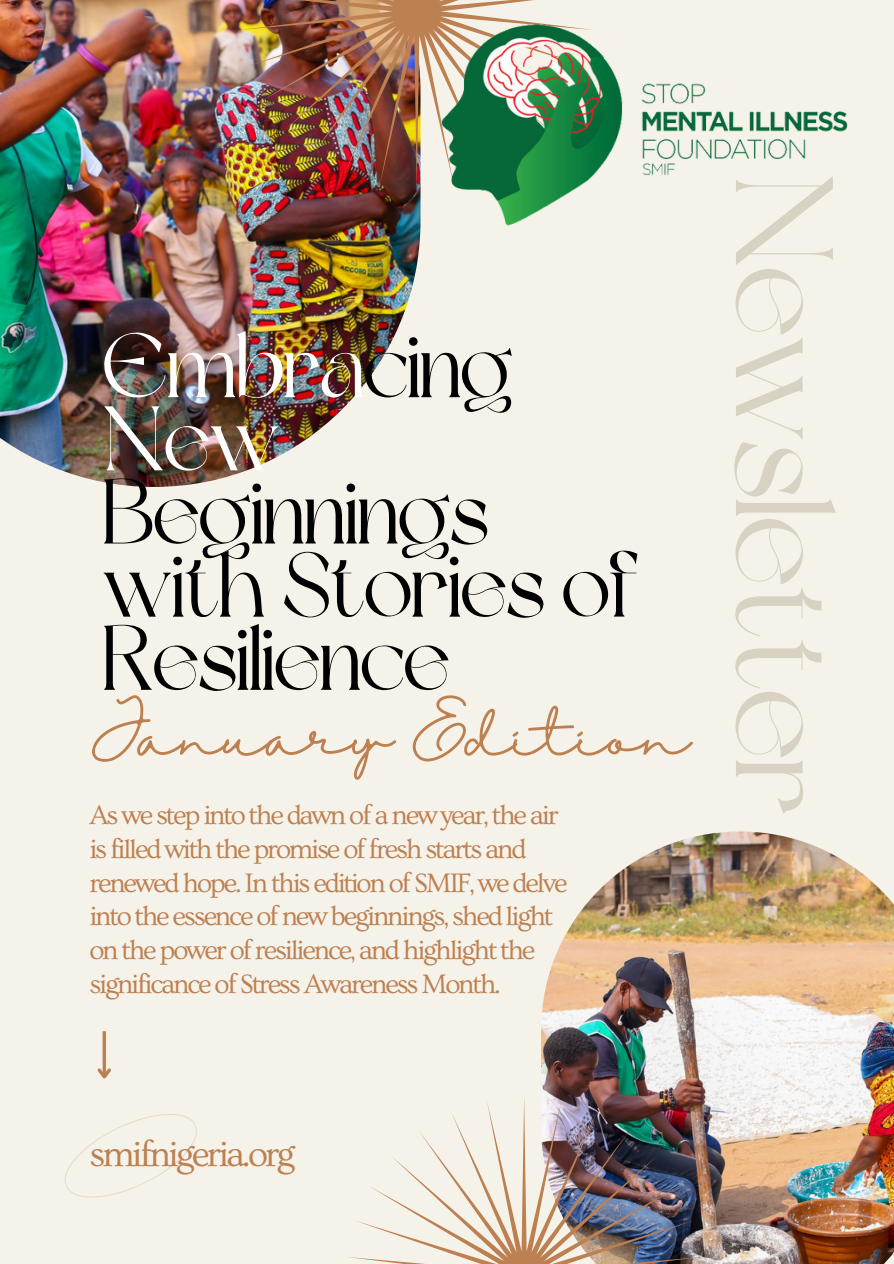
<style>
.page{position:relative;width:894px;height:1264px;background:#fff}
.page>*{position:absolute;margin:0;border:0;box-sizing:border-box;transform-origin:0 0}
.t1{font:138px "Dream Avenue";letter-spacing:-.03em;color:#d8d2c2}
.t2{font:91.2px/73.2px "Dream Avenue";letter-spacing:-.03em;color:#000}
.t3{font:53.85px "Halimun";letter-spacing:-.03em;color:#bd8050}
.t4{font:36.9px "Ovo";letter-spacing:-.075em;color:#bd8050}
.t5{font:27.9px/33.8px "Ovo";letter-spacing:-.075em;color:#bd8050}
.s1{color:#fff}
</style>
<div class="page">
<div style="left:0;top:0;width:893px;height:1263px;background:#f5f2ea"></div>
<img style="left:541px;top:831px;width:352px;height:432px">
<img style="left:0;top:0;width:420px;height:487px">
<hr style="left:103px;top:1031px;width:3px;height:45px;background:#bd8050">
<svg style="left:97px;top:1065px;width:14px;height:14px"></svg>
<svg style="left:64px;top:1114px;width:133px;height:84px"></svg>
<img style="left:238px;top:0;width:296px;height:190px">
<img style="left:348px;top:1096px;width:354px;height:167px">
<img style="left:434px;top:17px;width:414px;height:209px">
<h1 class="t2" style="left:101px;top:338px;width:539px"><span class="s1">Embra</span>cing<br><span class="s1">New<br></span>Beginnings with Stories of<br>Resilience</h1>
<h3 class="t3" style="left:89px;top:705px;width:602px">January Edition</h3>
<p class="t5" style="left:89px;top:798px;width:479px">As we step into the dawn of a new year, the air is filled with the promise of fresh starts and renewed hope. In this edition of SMIF, we delve into the essence of new beginnings, shed light on the power of resilience, and highlight the significance of Stress Awareness Month.</p>
<h2 class="t1" style="left:839px;top:172px;width:646px;rotate:90deg">Newsletter</h2>
<p class="t4" style="left:89px;top:1134px;width:207px">smifnigeria.org</p>
</div>
